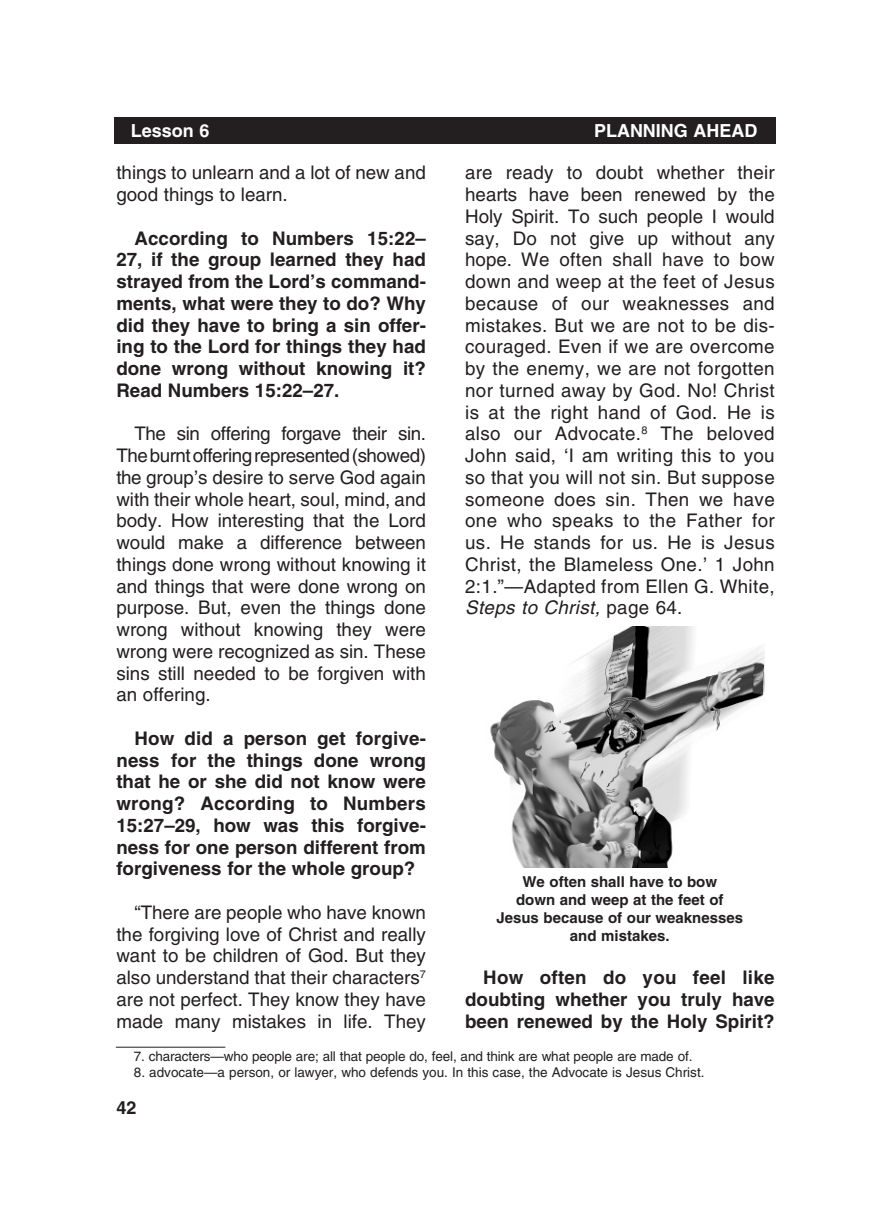
<style>
.page{position:relative;width:891px;height:1215px;background:#fff}
.page>*{position:absolute;margin:0;border:0;box-sizing:border-box;transform-origin:0 0}
._1-Body{font:18.75px/21.8px "Helvetica";color:#231f20}
._2-Body_bold{font:700 18.75px/21.8px "Helvetica";color:#231f20;text-align:justify}
.t1{font:700 18px "Helvetica";color:#fff}
.t2{font:700 18px "Helvetica";color:#231f20}
._8-captions{font:700 15px "Helvetica";color:#231f20}
._6-Footnotes_rule{font:13.5px "Helvetica";letter-spacing:-.01em;color:#231f20}
._7-footnotes{font:13.5px "Helvetica";color:#231f20}
.s1{font-style:italic}
</style>
<div class="page">
<div style="left:115px;top:117px;width:661px;height:27px;background:#231f20"></div>
<img style="left:490px;top:627px;width:275px;height:240px">
<hr style="left:116px;top:1047px;width:109px;height:1px;background:#231f20">
<p class="t1" style="left:131px;top:120px;width:80px">Lesson 6</p>
<p class="t1" style="left:594px;top:120px;width:25px">Planning</p>
<p class="t1" style="left:694px;top:120px;width:27px">Ahead</p>
<p class="_1-Body" style="left:116px;top:162px;width:311px">things to unlearn and a lot of new and good things to learn.</p>
<p class="_2-Body_bold" style="left:116px;top:227px;width:311px;text-indent:18px">According to Numbers 15:22– 27, if the group learned they had strayed from the Lord’s command&shy;ments, what were they to do? Why did they have to bring a sin offer&shy;ing to the Lord for things they had done wrong without knowing it?<br>Read Numbers 15:22–27.</p>
<p class="_1-Body" style="left:116px;top:423px;width:311px;text-indent:18px">The sin offering forgave their sin.<br>The burnt offering represented (showed) the group’s desire to serve God again with their whole heart, soul, mind, and body. How interesting that the Lord would make a difference between things done wrong without knowing it and things that were done wrong on purpose. But, even the things done wrong without knowing they were wrong were recognized as sin. These sins still needed to be forgiven with an offering.</p>
<p class="_2-Body_bold" style="left:116px;top:727px;width:311px;text-indent:18px">How did a person get forgive&shy;ness for the things done wrong that he or she did not know were wrong? According to Numbers 15:27–29, how was this forgive&shy;ness for one person different from forgiveness for the whole group?</p>
<p class="_1-Body" style="left:116px;top:901px;width:311px;text-align:justify;text-indent:18px">“There are people who have known the forgiving love of Christ and really want to be children of God. But they also understand that their characters<sup>7 </sup>are not perfect. They know they have made many mistakes in life. They</p>
<p class="_1-Body" style="left:465px;top:162px;width:311px;text-align:justify">are ready to doubt whether their hearts have been renewed by the Holy Spirit. To such people I would say, Do not give up without any hope. We often shall have to bow down and weep at the feet of Jesus because of our weaknesses and mistakes. But we are not to be dis&shy;couraged. Even if we are overcome by the enemy, we are not forgotten nor turned away by God. No! Christ is at the right hand of God. He is also our Advocate. <sup>8</sup> The beloved John said, ‘I am writing this to you so that you will not sin. But suppose someone does sin. Then we have one who speaks to the Father for us. He stands for us. He is Jesus Christ, the Blameless One. ’ 1 John 2:1.”—Adapted from Ellen G. White, <span class="s1">Steps to Christ,</span> page 64.</p>
<p class="_8-captions" style="left:522px;top:872px;width:196px">We often shall have to bow</p>
<p class="_8-captions" style="left:516px;top:890px;width:209px">down and weep at the feet of</p>
<p class="_8-captions" style="left:496px;top:908px;width:248px">Jesus because of our weaknesses</p>
<p class="_8-captions" style="left:570px;top:926px;width:101px">and mistakes.</p>
<p class="_2-Body_bold" style="left:465px;top:966px;width:311px;text-indent:18px">How often do you feel like doubting whether you truly have been renewed by the Holy Spirit?</p>
<p class="_6-Footnotes_rule" style="left:134px;top:1049px;width:558px">7. characters—who people are; all that people do, feel, and think are what people are made of.</p>
<p class="_7-footnotes" style="left:134px;top:1064px;width:570px">8. advocate—a person, or lawyer, who defends you. In this case, the Advocate is Jesus Christ.</p>
<p class="t2" style="left:116px;top:1097px;width:22px">42</p>
</div>
